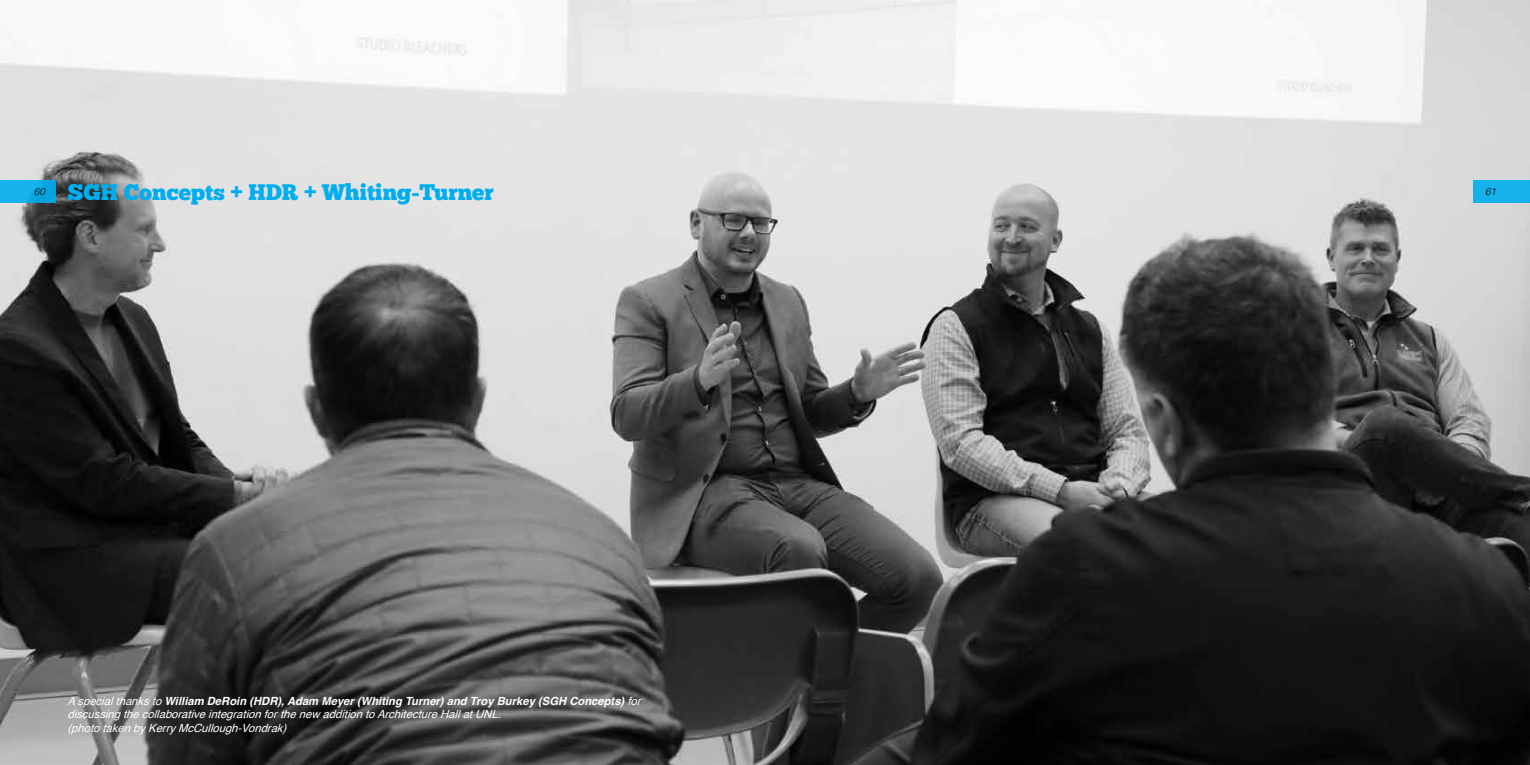
<style>
.page{position:relative;width:1530px;height:765px;background:#fff}
.page>*{position:absolute;margin:0;border:0;box-sizing:border-box;transform-origin:0 0}
.t1{font:22.5px "Chunk Five";color:#00aeef}
.t2{font:italic 11.25px/13.5px "Helvetica";color:#fff}
.t3{font:italic 300 10px "Helvetica";color:#000}
.s1{font-weight:700}
</style>
<div class="page">
<img style="left:0;top:0;width:1530px;height:765px">
<div style="left:0;top:180px;width:56px;height:22px;background:linear-gradient(to right,#1bb7f2,#07a4de)"></div>
<div style="left:1474px;top:180px;width:56px;height:22px;background:#16b2ec"></div>
<h1 class="t1" style="left:68px;top:178px;width:428px">SGH Concepts + HDR + Whiting-Turner</h1>
<p class="t3" style="left:34px;top:183px;width:13px">60</p>
<p class="t3" style="left:1485px;top:183px;width:13px">61</p>
<p class="t2" style="left:68px;top:694px;width:575px">A special thanks to <span class="s1">William DeRoin (HDR), Adam Meyer (Whiting Turner) and Troy Burkey (SGH Concepts)</span> for discussing the collaborative integration for the new addition to Architecture Hall at UNL.<br>(photo taken by Kerry McCullough-Vondrak)</p>
</div>
